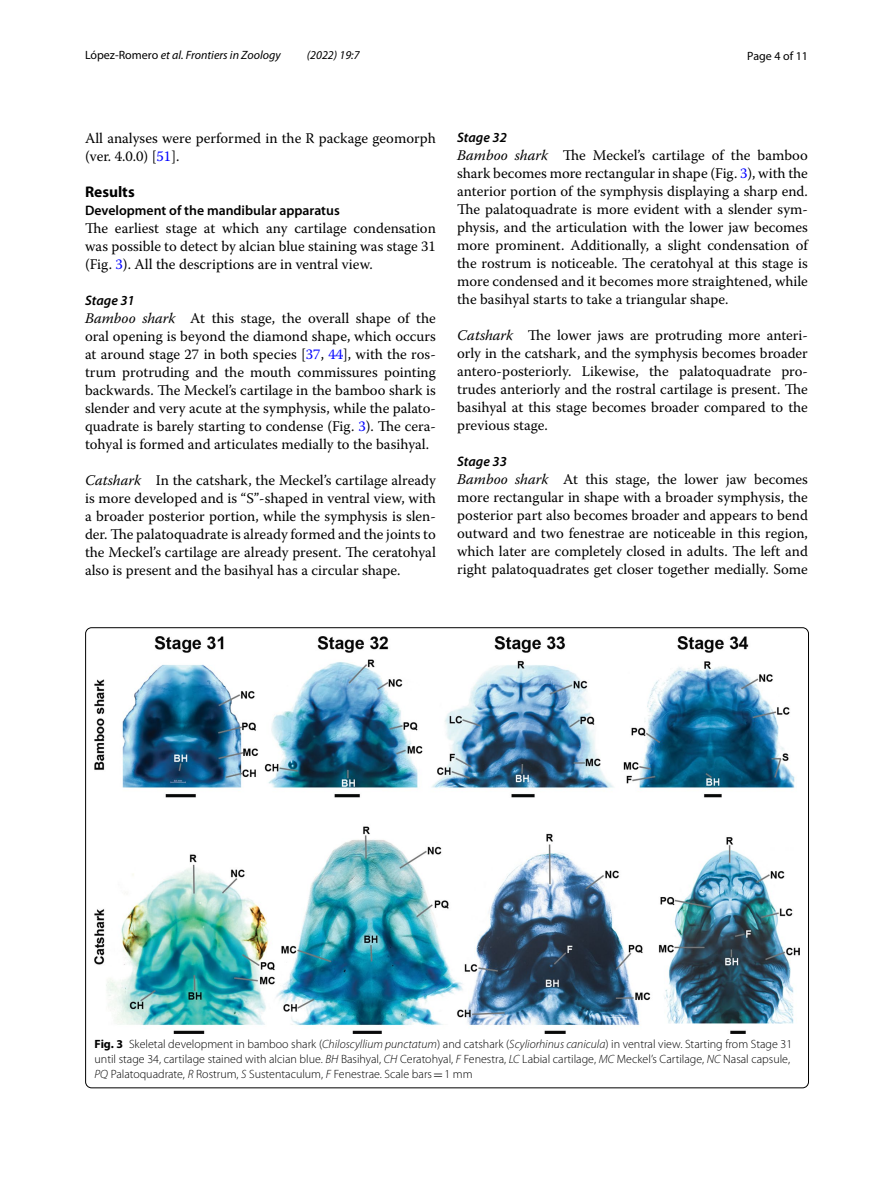
<style>
.page{position:relative;width:893px;height:1187px;background:#fff}
.page>*{position:absolute;margin:0;border:0;box-sizing:border-box;transform-origin:0 0}
.t1{font:700 15.45px "Myriad Pro";color:#000}
.t2{font:14.7px/18px "Warnock Pro";color:#000;text-align:justify}
.t3{font:600 13.8px "Myriad Pro";color:#000}
.t4{font:italic 600 13.8px "Myriad Pro";color:#000}
.t5{font:300 12px/15px "Myriad Pro";color:#000}
.t6{font:italic 12px "Myriad Pro";color:#000}
.t7{font:12px "Myriad Pro";color:#000}
.s1{font-style:normal}
.s2{color:#00f}
.s3{font-style:italic}
.s4{font-weight:700}
.s5{font-family:"MTSY";font-weight:400}
</style>
<div class="page">
<img style="left:94px;top:636px;width:706px;height:397px">
<p class="t6" style="left:85px;top:48px;width:197px"><span class="s1">López‑Romero</span> et al. Frontiers in Zoology</p>
<p class="t6" style="left:307px;top:48px;width:54px">(2022) 19:7</p>
<p class="t7" style="left:747px;top:48px;width:62px">Page 4 of 11</p>
<p class="t2" style="left:85px;top:128px;width:352px">All analyses were performed in the R package geomorph (ver. 4.0.0) [<span class="s2">51</span>].</p>
<p class="t1" style="left:85px;top:181px;width:51px">Results</p>
<p class="t3" style="left:85px;top:201px;width:256px">Development of the mandibular apparatus</p>
<p class="t2" style="left:85px;top:218px;width:352px">The earliest stage at which any cartilage condensation was possible to detect by alcian blue staining was stage 31 (Fig. <span class="s2">3</span>). All the descriptions are in ventral view.</p>
<p class="t4" style="left:85px;top:291px;width:51px">Stage 31</p>
<p class="t2" style="left:85px;top:308px;width:352px"><span class="s3">Bamboo shark</span> At this stage, the overall shape of the oral opening is beyond the diamond shape, which occurs at around stage 27 in both species [<span class="s2">37</span>, <span class="s2">44</span>], with the ros&shy;trum protruding and the mouth commissures pointing backwards. The Meckel’s cartilage in the bamboo shark is slender and very acute at the symphysis, while the palato&shy;quadrate is barely starting to condense (Fig. <span class="s2">3</span>). The cera&shy;tohyal is formed and articulates medially to the basihyal.</p>
<p class="t2" style="left:85px;top:470px;width:352px"><span class="s3">Catshark</span> In the catshark, the Meckel’s cartilage already is more developed and is “S”-shaped in ventral view, with a broader posterior portion, while the symphysis is slen&shy;der. The palatoquadrate is already formed and the joints to the Meckel’s cartilage are already present. The ceratohyal also is present and the basihyal has a circular shape.</p>
<p class="t4" style="left:457px;top:129px;width:51px">Stage 32</p>
<p class="t2" style="left:457px;top:146px;width:352px"><span class="s3">Bamboo shark</span> The Meckel’s cartilage of the bamboo shark becomes more rectangular in shape (Fig. <span class="s2">3</span>), with the anterior portion of the symphysis displaying a sharp end.<br>The palatoquadrate is more evident with a slender sym&shy;physis, and the articulation with the lower jaw becomes more prominent. Additionally, a slight condensation of the rostrum is noticeable. The ceratohyal at this stage is more condensed and it becomes more straightened, while the basihyal starts to take a triangular shape.</p>
<p class="t2" style="left:457px;top:326px;width:352px"><span class="s3">Catshark</span> The lower jaws are protruding more anteri&shy;orly in the catshark, and the symphysis becomes broader antero-posteriorly. Likewise, the palatoquadrate pro&shy;trudes anteriorly and the rostral cartilage is present. The basihyal at this stage becomes broader compared to the previous stage.</p>
<p class="t4" style="left:457px;top:453px;width:51px">Stage 33</p>
<p class="t2" style="left:457px;top:470px;width:352px"><span class="s3">Bamboo shark</span> At this stage, the lower jaw becomes more rectangular in shape with a broader symphysis, the posterior part also becomes broader and appears to bend outward and two fenestrae are noticeable in this region, which later are completely closed in adults. The left and right palatoquadrates get closer together medially. Some</p>
<p class="t5" style="left:95px;top:1037px;width:699px"><span class="s4">Fig. 3</span> Skeletal development in bamboo shark (<span class="s3">Chiloscyllium punctatum</span>) and catshark (<span class="s3">Scyliorhinus canicula</span>) in ventral view. Starting from Stage 31 until stage 34, cartilage stained with alcian blue. <span class="s3">BH</span> Basihyal, <span class="s3">CH</span> Ceratohyal, <span class="s3">F</span> Fenestra, <span class="s3">LC</span> Labial cartilage, <span class="s3">MC</span> Meckel’s Cartilage, <span class="s3">NC</span> Nasal capsule,<br><span class="s3">PQ</span> Palatoquadrate, <span class="s3">R</span> Rostrum, <span class="s3">S</span> Sustentaculum, <span class="s3">F</span> Fenestrae. Scale bars<span class="s5">=</span>1 mm</p>
</div>
